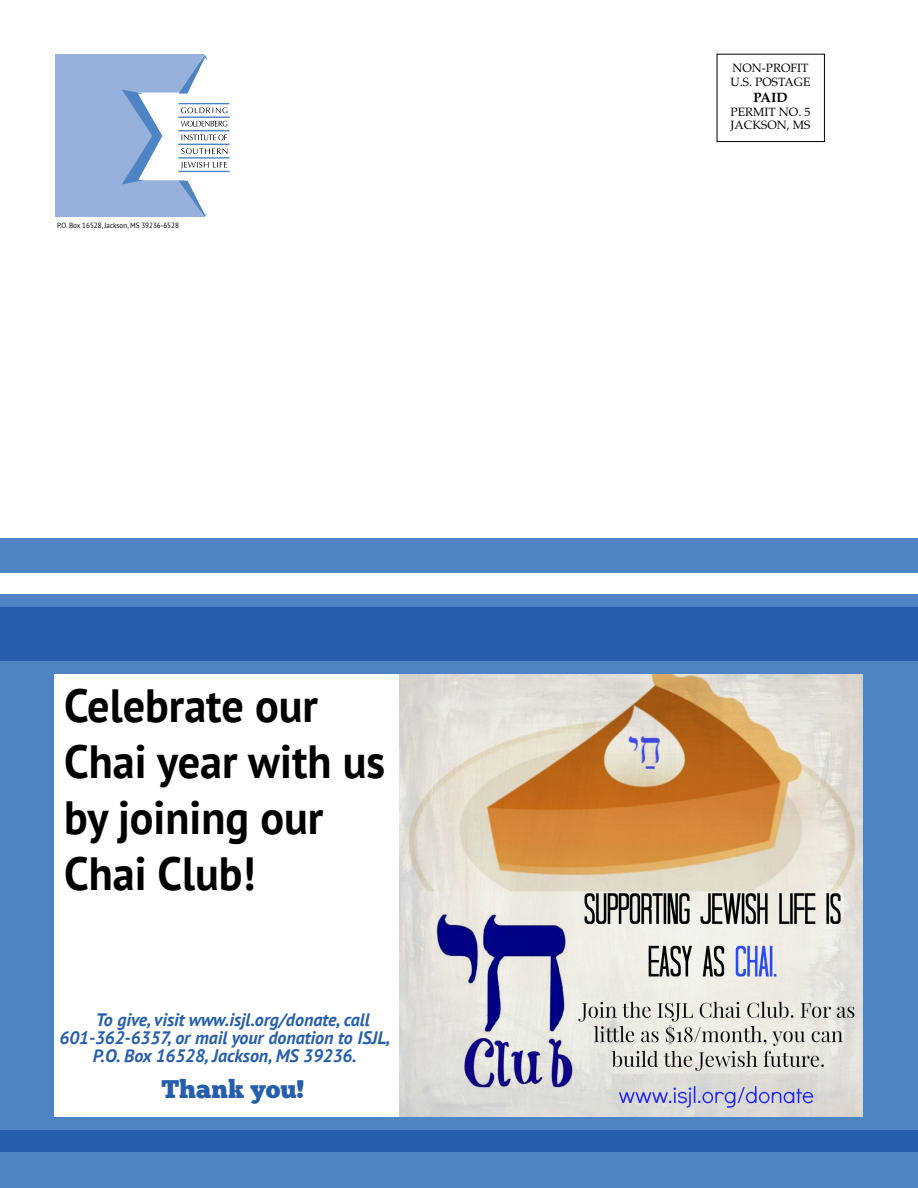
<style>
.page{position:relative;width:918px;height:1188px;background:#fff}
.page>*{position:absolute;margin:0;border:0;box-sizing:border-box;transform-origin:0 0}
.t1{font:700 46.5px/55.8px "PT Sans";color:#000;scale:.95 1}
.t2{font:25.5px "Chunk Five";color:#265eac}
.t3{font:italic 700 18px "PT Sans";color:#265eac}
.t4{font:700 13.5px "Palatino";color:#000}
.t5{font:12px/13.5px "Palatino";color:#000}
.t6{font:7.5px "PT Sans";color:#000;scale:.95 1}
</style>
<div class="page">
<img style="left:400px;top:674px;width:464px;height:443px">
<div style="left:55px;top:54px;width:148px;height:163px;background:#98b1dc"></div>
<div style="left:717px;top:54px;width:108px;height:88px;border:1px solid #000"></div>
<svg style="left:122px;top:55px;width:105px;height:162px"></svg>
<hr style="left:178px;top:103px;width:52px;height:1px;background:#4f84c4">
<hr style="left:178px;top:116px;width:52px;height:2px;background:#4f84c4">
<hr style="left:178px;top:130px;width:52px;height:1px;background:#4f84c4">
<hr style="left:178px;top:144px;width:52px;height:1px;background:#4f84c4">
<hr style="left:178px;top:157px;width:52px;height:2px;background:#4f84c4">
<hr style="left:178px;top:171px;width:52px;height:1px;background:#4f84c4">
<div style="left:0;top:538px;width:918px;height:35px;background:#4f84c4"></div>
<div style="left:0;top:594px;width:918px;height:80px;background:#4f84c4"></div>
<div style="left:0;top:1117px;width:918px;height:71px;background:#4f84c4"></div>
<div style="left:0;top:607px;width:918px;height:54px;background:#265eac"></div>
<div style="left:864px;top:666px;width:54px;height:468px;background:#4f84c4"></div>
<div style="left:0;top:665px;width:54px;height:468px;background:#4f84c4"></div>
<div style="left:0;top:1130px;width:918px;height:22px;background:#265eac"></div>
<p class="t6" style="left:57px;top:221px;width:130px">P.O. Box 16528, Jackson, MS 39236-6528</p>
<h1 class="t1" style="left:64px;top:677px;width:339px">Celebrate our<br>Chai year with us by joining our<br>Chai Club!</h1>
<p class="t3" style="left:96px;top:1008px;width:275px">To give, visit www.isjl.org/donate, call</p>
<p class="t3" style="left:60px;top:1026px;width:332px">601-362-6357, or mail your donation to ISJL,</p>
<p class="t3" style="left:93px;top:1044px;width:265px">P.O. Box 16528, Jackson, MS 39236.</p>
<h2 class="t2" style="left:161px;top:1074px;width:144px">Thank you!</h2>
<p class="t5" style="left:731px;top:62px;width:81px">NON-PROFIT<br>U.S. POSTAGE</p>
<p class="t4" style="left:753px;top:89px;width:36px">PAID</p>
<p class="t5" style="left:731px;top:106px;width:81px">PERMIT NO. 5<br>JACKSON, MS</p>
</div>
